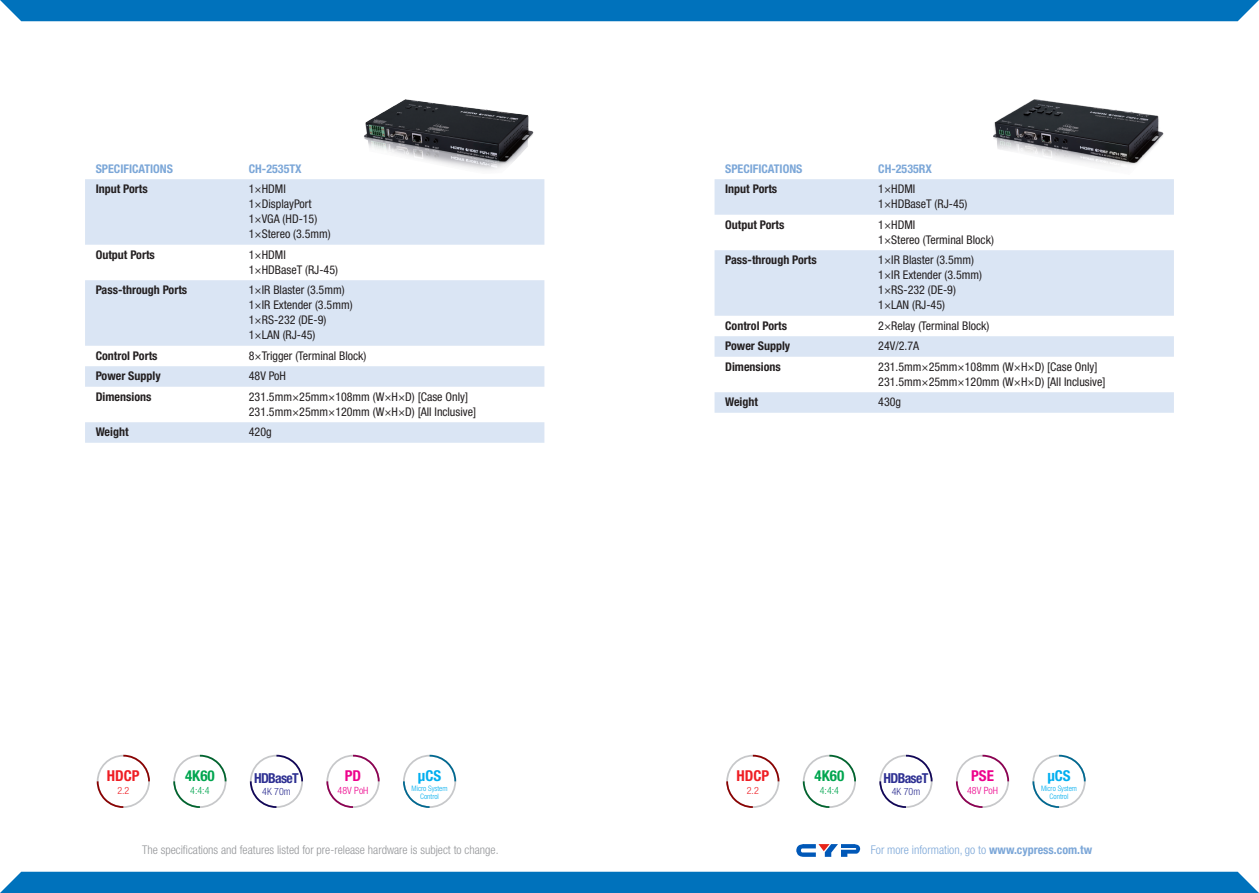
<style>
.page{position:relative;width:1259px;height:893px;background:#fff}
.page>*{position:absolute;margin:0;border:0;box-sizing:border-box;transform-origin:0 0}
.t1{font:700 condensed 15px "Helvetica Neue LT Std";color:#ee1d23}
.t2{font:700 condensed 15px "Helvetica Neue LT Std";color:#00a54f}
.t3{font:700 condensed 15px "Helvetica Neue LT Std";color:#00aeef}
.t4{font:700 condensed 15px "Helvetica Neue LT Std";color:#ed028c}
.t5{font:700 condensed 13.8px "Helvetica Neue LT Std";letter-spacing:-.05em;color:#2e3092}
.Table_-_2nd_Column{font:condensed 12px "Helvetica Neue LT Std";color:#231f20}
.Table_-_1st_Column{font:700 condensed 12px "Helvetica Neue LT Std";color:#231f20}
.t6{font:300 condensed 12px "Helvetica Neue LT Std";color:#939598}
.Table_-_Header_Row{font:700 condensed 12px "Helvetica Neue LT Std";color:#7ca7d8}
.t7{font:300 condensed 12px "Helvetica Neue LT Std";color:#7ca7d8}
.t8{font:300 condensed 10.05px "Helvetica Neue LT Std";color:#ed028c}
.t9{font:300 condensed 10.05px "Helvetica Neue LT Std";color:#00a54f}
.t10{font:300 condensed 10.05px "Helvetica Neue LT Std";color:#2e3092}
.t11{font:300 condensed 10.05px "Helvetica Neue LT Std";color:#ee1d23}
.t12{font:300 condensed 7.5px/7.5px "Helvetica Neue LT Std";color:#00aeef;text-align:center}
.s1{font-weight:700}
</style>
<div class="page">
<svg style="left:796px;top:844px;width:64px;height:13px"></svg>
<div style="left:0;top:872px;width:1259px;height:21px;background:#0072bc"></div>
<div style="left:0;top:0;width:1259px;height:21px;background:#0072bc"></div>
<svg style="left:85px;top:179px;width:459px;height:264px;fill:#dae5f4"></svg>
<img style="left:364px;top:100px;width:170px;height:70px">
<svg style="left:714px;top:179px;width:460px;height:234px;fill:#dae5f4"></svg>
<img style="left:993px;top:100px;width:170px;height:66px">
<svg style="left:97px;top:755px;width:53px;height:53px"></svg>
<svg style="left:173px;top:755px;width:53px;height:53px"></svg>
<svg style="left:250px;top:755px;width:53px;height:53px"></svg>
<svg style="left:326px;top:755px;width:53px;height:53px"></svg>
<svg style="left:403px;top:755px;width:53px;height:53px"></svg>
<svg style="left:726px;top:755px;width:53px;height:53px"></svg>
<svg style="left:803px;top:755px;width:53px;height:53px"></svg>
<svg style="left:879px;top:755px;width:53px;height:53px"></svg>
<svg style="left:956px;top:755px;width:53px;height:53px"></svg>
<svg style="left:1032px;top:755px;width:53px;height:53px"></svg>
<p class="Table_-_Header_Row" style="left:96px;top:161px;width:79px">SPECIFICATIONS</p>
<p class="Table_-_Header_Row" style="left:249px;top:161px;width:54px">CH-2535TX</p>
<p class="Table_-_1st_Column" style="left:96px;top:182px;width:54px">Input Ports</p>
<p class="Table_-_2nd_Column" style="left:249px;top:182px;width:38px">1×HDMI</p>
<p class="Table_-_2nd_Column" style="left:249px;top:197px;width:64px">1×DisplayPort</p>
<p class="Table_-_2nd_Column" style="left:249px;top:212px;width:70px">1×VGA (HD-15)</p>
<p class="Table_-_2nd_Column" style="left:249px;top:227px;width:83px">1×Stereo (3.5mm)</p>
<p class="Table_-_1st_Column" style="left:96px;top:247px;width:61px">Output Ports</p>
<p class="Table_-_2nd_Column" style="left:249px;top:248px;width:38px">1×HDMI</p>
<p class="Table_-_2nd_Column" style="left:249px;top:263px;width:91px">1×HDBaseT (RJ-45)</p>
<p class="Table_-_1st_Column" style="left:96px;top:283px;width:93px">Pass-through Ports</p>
<p class="Table_-_2nd_Column" style="left:249px;top:283px;width:97px">1×IR Blaster (3.5mm)</p>
<p class="Table_-_2nd_Column" style="left:249px;top:298px;width:105px">1×IR Extender (3.5mm)</p>
<p class="Table_-_2nd_Column" style="left:249px;top:313px;width:79px">1×RS-232 (DE-9)</p>
<p class="Table_-_2nd_Column" style="left:249px;top:328px;width:68px">1×LAN (RJ-45)</p>
<p class="Table_-_1st_Column" style="left:96px;top:348px;width:63px">Control Ports</p>
<p class="Table_-_2nd_Column" style="left:249px;top:349px;width:119px">8×Trigger (Terminal Block)</p>
<p class="Table_-_1st_Column" style="left:96px;top:369px;width:67px">Power Supply</p>
<p class="Table_-_2nd_Column" style="left:249px;top:369px;width:39px">48V PoH</p>
<p class="Table_-_1st_Column" style="left:96px;top:389px;width:57px">Dimensions</p>
<p class="Table_-_2nd_Column" style="left:249px;top:390px;width:221px">231.5mm×25mm×108mm (W×H×D) [Case Only]</p>
<p class="Table_-_2nd_Column" style="left:249px;top:405px;width:229px">231.5mm×25mm×120mm (W×H×D) [All Inclusive]</p>
<p class="Table_-_1st_Column" style="left:96px;top:425px;width:34px">Weight</p>
<p class="Table_-_2nd_Column" style="left:249px;top:425px;width:24px">420g</p>
<p class="Table_-_Header_Row" style="left:725px;top:161px;width:79px">SPECIFICATIONS</p>
<p class="Table_-_Header_Row" style="left:878px;top:161px;width:55px">CH-2535RX</p>
<p class="Table_-_1st_Column" style="left:725px;top:182px;width:54px">Input Ports</p>
<p class="Table_-_2nd_Column" style="left:878px;top:182px;width:38px">1×HDMI</p>
<p class="Table_-_2nd_Column" style="left:878px;top:197px;width:91px">1×HDBaseT (RJ-45)</p>
<p class="Table_-_1st_Column" style="left:725px;top:217px;width:61px">Output Ports</p>
<p class="Table_-_2nd_Column" style="left:878px;top:218px;width:38px">1×HDMI</p>
<p class="Table_-_2nd_Column" style="left:878px;top:233px;width:117px">1×Stereo (Terminal Block)</p>
<p class="Table_-_1st_Column" style="left:725px;top:253px;width:93px">Pass-through Ports</p>
<p class="Table_-_2nd_Column" style="left:878px;top:253px;width:97px">1×IR Blaster (3.5mm)</p>
<p class="Table_-_2nd_Column" style="left:878px;top:268px;width:105px">1×IR Extender (3.5mm)</p>
<p class="Table_-_2nd_Column" style="left:878px;top:283px;width:79px">1×RS-232 (DE-9)</p>
<p class="Table_-_2nd_Column" style="left:878px;top:298px;width:68px">1×LAN (RJ-45)</p>
<p class="Table_-_1st_Column" style="left:725px;top:318px;width:63px">Control Ports</p>
<p class="Table_-_2nd_Column" style="left:878px;top:319px;width:113px">2×Relay (Terminal Block)</p>
<p class="Table_-_1st_Column" style="left:725px;top:339px;width:67px">Power Supply</p>
<p class="Table_-_2nd_Column" style="left:878px;top:339px;width:42px">24V/2.7A</p>
<p class="Table_-_1st_Column" style="left:725px;top:359px;width:57px">Dimensions</p>
<p class="Table_-_2nd_Column" style="left:878px;top:360px;width:221px">231.5mm×25mm×108mm (W×H×D) [Case Only]</p>
<p class="Table_-_2nd_Column" style="left:878px;top:375px;width:229px">231.5mm×25mm×120mm (W×H×D) [All Inclusive]</p>
<p class="Table_-_1st_Column" style="left:725px;top:395px;width:34px">Weight</p>
<p class="Table_-_2nd_Column" style="left:878px;top:395px;width:24px">430g</p>
<p class="t1" style="left:107px;top:767px;width:34px">HDCP</p>
<p class="t11" style="left:117px;top:785px;width:14px">2.2</p>
<p class="t2" style="left:185px;top:767px;width:31px">4K60</p>
<p class="t9" style="left:190px;top:785px;width:21px">4:4:4</p>
<p class="t5" style="left:254px;top:770px;width:46px">HDBaseT</p>
<p class="t10" style="left:262px;top:786px;width:30px">4K 70m</p>
<p class="t4" style="left:345px;top:767px;width:18px">PD</p>
<p class="t8" style="left:337px;top:785px;width:32px">48V PoH</p>
<p class="t3" style="left:418px;top:767px;width:25px">µCS</p>
<p class="t12" style="left:411px;top:785px;width:38px">Micro System<br>Control</p>
<p class="t1" style="left:736px;top:767px;width:34px">HDCP</p>
<p class="t11" style="left:747px;top:785px;width:14px">2.2</p>
<p class="t2" style="left:814px;top:767px;width:31px">4K60</p>
<p class="t9" style="left:820px;top:785px;width:21px">4:4:4</p>
<p class="t5" style="left:883px;top:770px;width:46px">HDBaseT</p>
<p class="t10" style="left:891px;top:786px;width:30px">4K 70m</p>
<p class="t4" style="left:971px;top:767px;width:24px">PSE</p>
<p class="t8" style="left:967px;top:785px;width:32px">48V PoH</p>
<p class="t3" style="left:1047px;top:767px;width:25px">µCS</p>
<p class="t12" style="left:1041px;top:785px;width:38px">Micro System<br>Control</p>
<p class="t6" style="left:142px;top:843px;width:358px">The specifications and features listed for pre-release hardware is subject to change.</p>
<p class="t7" style="left:870px;top:843px;width:223px">For more information, go to <span class="s1">www.cypress.com.tw</span></p>
</div>
